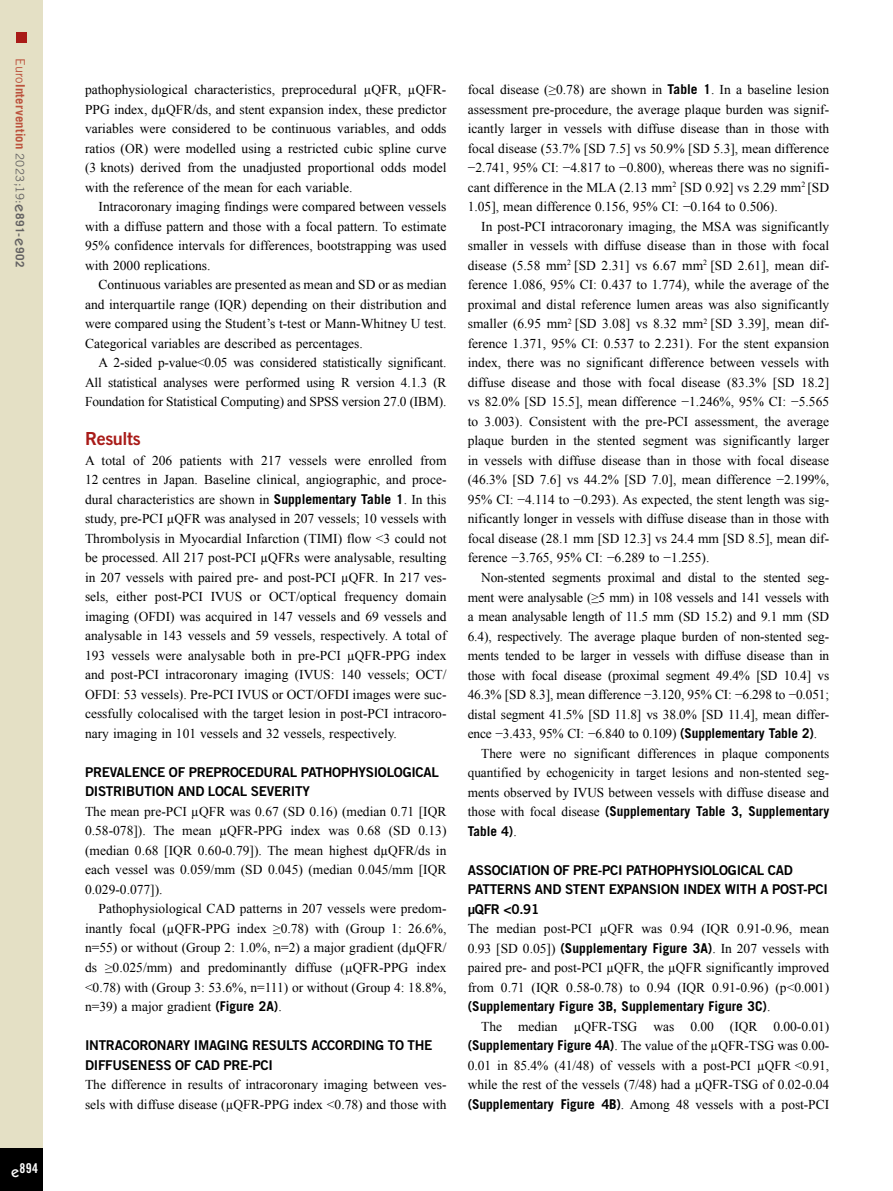
<style>
.page{position:relative;width:893px;height:1191px;background:#fff}
.page>*{position:absolute;margin:0;border:0;box-sizing:border-box;transform-origin:0 0}
.t1{font:18px "Trade Gothic LT Std Bd 2";letter-spacing:-.02em;color:#a91b18}
.t2{font:13.5px/19.5px "Times New Roman";color:#000;text-align:justify}
.t3{font:13.5px/19.5px "Trade Gothic LT Std Bd 2";letter-spacing:-.02em;color:#000}
.t4{font:700 13.5px/19.5px "Trade Gothic LT Std";color:#000}
.t5{font:13.5px "Trade Gothic LT Std Bd Cn 20";color:#fff}
.t6{font:700 12.75px "Trade Gothic LT Std";letter-spacing:.015em;color:#bc533d}
.s1{font-weight:400}
.s2{font-weight:400;font-size:11.7px;color:#646363}
.s3{font-family:"ITC Kabel Std";font-weight:500;font-size:15px;color:#646363}
.s4{font-size:11.7px;color:#646363}
.s5{font-family:"ITC Kabel Std";font-weight:500;font-size:15px}
.s6{font-family:"Trade Gothic LT Std";font-weight:700}
.s7{font-family:"Times New Roman";font-weight:400}
</style>
<div class="page">
<div style="left:0;top:0;width:43px;height:1191px;background:#e4e0c5"></div>
<div style="left:0;top:1148px;width:43px;height:43px;background:#000"></div>
<div style="left:16px;top:32px;width:10px;height:10px;background:#a91b18"></div>
<p class="t6" style="left:28px;top:58px;width:211px;rotate:90deg"><span class="s1">Euro</span>Intervention <span class="s2">2023;19:</span><span class="s3">e</span><span class="s4">891-</span><span class="s3">e</span><span class="s4">902</span></p>
<p class="t5" style="left:11px;top:1160px;width:28px"><span class="s5">e</span>894</p>
<p class="t2" style="left:85px;top:80px;width:363px">pathophysiological characteristics, preprocedural µQFR, µQFR-PPG index, dµQFR/ds, and stent expansion index, these predictor variables were considered to be continuous variables, and odds ratios (OR) were modelled using a restricted cubic spline curve (3 knots) derived from the unadjusted proportional odds model with the reference of the mean for each variable.</p>
<p class="t2" style="left:85px;top:197px;width:363px;text-indent:14px">Intracoronary imaging findings were compared between vessels with a diffuse pattern and those with a focal pattern. To estimate 95% confidence intervals for differences, bootstrapping was used with 2000 replications.</p>
<p class="t2" style="left:85px;top:275px;width:363px;text-indent:14px">Continuous variables are presented as mean and SD or as median and interquartile range (IQR) depending on their distribution and were compared using the Student’s t-test or Mann-Whitney U test.<br>Categorical variables are described as percentages.</p>
<p class="t2" style="left:85px;top:353px;width:363px;text-indent:13px">A 2-sided p-value&lt;0.05 was considered statistically significant.<br>All statistical analyses were performed using R version 4.1.3 (R Foundation for Statistical Computing) and SPSS version 27.0 (IBM).</p>
<h1 class="t1" style="left:85px;top:428px;width:57px">Results</h1>
<p class="t2" style="left:85px;top:450px;width:363px">A total of 206 patients with 217 vessels were enrolled from 12 centres in Japan. Baseline clinical, angiographic, and proce&shy;dural characteristics are shown in <span class="s6">Supplementary Table 1</span>. In this study, pre-PCI µQFR was analysed in 207 vessels; 10 vessels with Thrombolysis in Myocardial Infarction (TIMI) flow &lt;3 could not be processed. All 217 post-PCI µQFRs were analysable, resulting in 207 vessels with paired pre- and post-PCI µQFR. In 217 ves&shy;sels, either post-PCI IVUS or OCT/optical frequency domain imaging (OFDI) was acquired in 147 vessels and 69 vessels and analysable in 143 vessels and 59 vessels, respectively. A total of 193 vessels were analysable both in pre-PCI µQFR-PPG index and post-PCI intracoronary imaging (IVUS: 140 vessels; OCT/ OFDI: 53 vessels). Pre-PCI IVUS or OCT/OFDI images were suc&shy;cessfully colocalised with the target lesion in post-PCI intracoro&shy;nary imaging in 101 vessels and 32 vessels, respectively.</p>
<p class="t3" style="left:85px;top:762px;width:356px">PREVALENCE OF PREPROCEDURAL PATHOPHYSIOLOGICAL<br>DISTRIBUTION AND LOCAL SEVERITY</p>
<p class="t2" style="left:85px;top:801px;width:363px">The mean pre-PCI µQFR was 0.67 (SD 0.16) (median 0.71 [IQR 0.58-078]). The mean µQFR-PPG index was 0.68 (SD 0.13) (median 0.68 [IQR 0.60-0.79]). The mean highest dµQFR/ds in each vessel was 0.059/mm (SD 0.045) (median 0.045/mm [IQR 0.029-0.077]).</p>
<p class="t2" style="left:85px;top:899px;width:363px;text-indent:14px">Pathophysiological CAD patterns in 207 vessels were predom&shy;inantly focal (µQFR-PPG index ≥0.78) with (Group 1: 26.6%, n=55) or without (Group 2: 1.0%, n=2) a major gradient (dµQFR/ ds ≥0.025/mm) and predominantly diffuse (µQFR-PPG index &lt;0.78) with (Group 3: 53.6%, n=111) or without (Group 4: 18.8%, n=39) a major gradient <span class="s6">(Figure 2A)</span>.</p>
<p class="t3" style="left:85px;top:1035px;width:349px">INTRACORONARY IMAGING RESULTS ACCORDING TO THE<br>DIFFUSENESS OF CAD PRE-PCI</p>
<p class="t2" style="left:85px;top:1074px;width:363px">The difference in results of intracoronary imaging between ves&shy;sels with diffuse disease (µQFR-PPG index &lt;0.78) and those with</p>
<p class="t2" style="left:468px;top:80px;width:363px">focal disease (≥0.78) are shown in <span class="s6">Table 1</span>. In a baseline lesion assessment pre-procedure, the average plaque burden was signif&shy;icantly larger in vessels with diffuse disease than in those with focal disease (53.7% [SD 7.5] vs 50.9% [SD 5.3], mean difference −2.741, 95% CI: −4.817 to −0.800), whereas there was no signifi&shy;cant difference in the MLA (2.13 mm<sup>2</sup> [SD 0.92] vs 2.29 mm<sup>2</sup> [SD 1.05], mean difference 0.156, 95% CI: −0.164 to 0.506).</p>
<p class="t2" style="left:468px;top:216px;width:363px;text-indent:14px">In post-PCI intracoronary imaging, the MSA was significantly smaller in vessels with diffuse disease than in those with focal disease (5.58 mm<sup>2</sup> [SD 2.31] vs 6.67 mm<sup>2</sup> [SD 2.61], mean dif&shy;ference 1.086, 95% CI: 0.437 to 1.774), while the average of the proximal and distal reference lumen areas was also significantly smaller (6.95 mm<sup>2</sup> [SD 3.08] vs 8.32 mm<sup>2</sup> [SD 3.39], mean dif&shy;ference 1.371, 95% CI: 0.537 to 2.231). For the stent expansion index, there was no significant difference between vessels with diffuse disease and those with focal disease (83.3% [SD 18.2] vs 82.0% [SD 15.5], mean difference −1.246%, 95% CI: −5.565 to 3.003). Consistent with the pre-PCI assessment, the average plaque burden in the stented segment was significantly larger in vessels with diffuse disease than in those with focal disease (46.3% [SD 7.6] vs 44.2% [SD 7.0], mean difference −2.199%, 95% CI: −4.114 to −0.293). As expected, the stent length was sig&shy;nificantly longer in vessels with diffuse disease than in those with focal disease (28.1 mm [SD 12.3] vs 24.4 mm [SD 8.5], mean dif&shy;ference −3.765, 95% CI: −6.289 to −1.255).</p>
<p class="t2" style="left:481px;top:567px;width:349px">Non-stented segments proximal and distal to the stented seg-</p>
<p class="t2" style="left:468px;top:587px;width:363px">ment were analysable (≥5 mm) in 108 vessels and 141 vessels with</p>
<p class="t2" style="left:468px;top:606px;width:363px">a mean analysable length of 11.5 mm (SD 15.2) and 9.1 mm (SD</p>
<p class="t2" style="left:468px;top:626px;width:363px">6.4), respectively. The average plaque burden of non-stented seg-</p>
<p class="t2" style="left:468px;top:645px;width:363px">ments tended to be larger in vessels with diffuse disease than in</p>
<p class="t2" style="left:468px;top:665px;width:363px">those with focal disease (proximal segment 49.4% [SD 10.4] vs</p>
<p class="t2" style="left:468px;top:684px;width:363px">46.3% [SD 8.3], mean difference −3.120, 95% CI: −6.298 to −0.051;</p>
<p class="t2" style="left:468px;top:704px;width:363px">distal segment 41.5% [SD 11.8] vs 38.0% [SD 11.4], mean differ-</p>
<p class="t2" style="left:468px;top:723px;width:351px">ence −3.433, 95% CI: −6.840 to 0.109) <span class="s6">(Supplementary Table 2)</span>.</p>
<p class="t2" style="left:481px;top:743px;width:349px">There were no significant differences in plaque components</p>
<p class="t2" style="left:468px;top:762px;width:363px">quantified by echogenicity in target lesions and non-stented seg-</p>
<p class="t2" style="left:468px;top:782px;width:363px">ments observed by IVUS between vessels with diffuse disease and</p>
<p class="t4" style="left:468px;top:801px;width:363px"><span class="s7">those with focal disease</span> (Supplementary Table 3, Supplementary<br>Table 4)<span class="s7">.</span></p>
<p class="t3" style="left:468px;top:859px;width:362px">ASSOCIATION OF PRE-PCI PATHOPHYSIOLOGICAL CAD<br>PATTERNS AND STENT EXPANSION INDEX WITH A POST-PCI µQFR &lt;0.91</p>
<p class="t2" style="left:468px;top:918px;width:363px">The median post-PCI µQFR was 0.94 (IQR 0.91-0.96, mean 0.93 [SD 0.05]) <span class="s6">(Supplementary Figure 3A)</span>. In 207 vessels with paired pre- and post-PCI µQFR, the µQFR significantly improved from 0.71 (IQR 0.58-0.78) to 0.94 (IQR 0.91-0.96) (p&lt;0.001)</p>
<p class="t4" style="left:468px;top:996px;width:304px">(Supplementary Figure 3B, Supplementary Figure 3C)<span class="s7">.</span></p>
<p class="t2" style="left:468px;top:1016px;width:363px;text-indent:14px">The median µQFR-TSG was 0.00 (IQR 0.00-0.01) <span class="s6">(Supplementary Figure 4A)</span>. The value of the µQFR-TSG was 0.00- 0.01 in 85.4% (41/48) of vessels with a post-PCI µQFR &lt;0.91, while the rest of the vessels (7/48) had a µQFR-TSG of 0.02-0.04 <span class="s6">(Supplementary Figure 4B)</span>. Among 48 vessels with a post-PCI</p>
</div>
